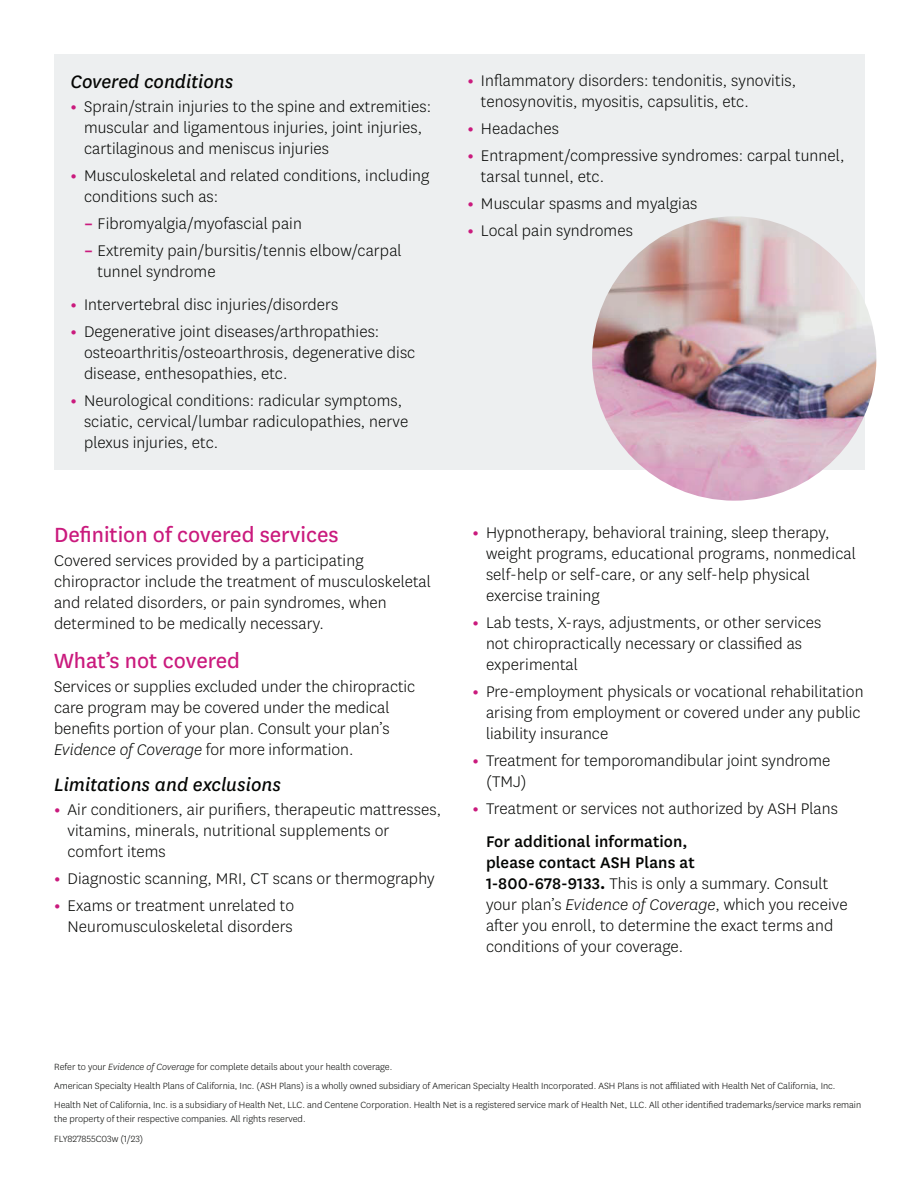
<style>
.page{position:relative;width:918px;height:1188px;background:#fff}
.page>*{position:absolute;margin:0;border:0;box-sizing:border-box;transform-origin:0 0}
.t1{font:24px "Centene Sans";color:#ca1a7d}
.t2{font:italic 21px "Centene Sans";color:#040503}
.t3{font:300 18px/21px "Centene Sans";letter-spacing:.005em;color:#040503}
.t4{font:300 10.5px/13.5px "Centene Sans";color:#040503}
.s1{font-weight:700;color:#ca1a7d}
.s2{font-style:italic}
.s3{font-weight:500}
.s4{font-weight:700}
</style>
<div class="page">
<div style="left:54px;top:54px;width:810px;height:416px;background:#edeff0"></div>
<img style="left:592px;top:216px;width:284px;height:285px;border-radius:50%">
<h4 class="t2" style="left:71px;top:68px;width:164px">Covered conditions</h4>
<p class="t3" style="left:84px;top:97px;width:349px;text-indent:-14px"><span class="s1">•</span> Sprain/strain injuries to the spine and extremities: muscular and ligamentous injuries, joint injuries, cartilaginous and meniscus injuries</p>
<p class="t3" style="left:84px;top:166px;width:347px;text-indent:-14px"><span class="s1">•</span> Musculoskeletal and related conditions, including conditions such as:</p>
<p class="t3" style="left:84px;top:214px;width:219px"><span class="s1">–</span> Fibromyalgia/myofascial pain</p>
<p class="t3" style="left:98px;top:241px;width:306px;text-indent:-14px"><span class="s1">–</span> Extremity pain/bursitis/tennis elbow/carpal tunnel syndrome</p>
<p class="t3" style="left:70px;top:295px;width:269px"><span class="s1">•</span> Intervertebral disc injuries/disorders</p>
<p class="t3" style="left:84px;top:322px;width:333px;text-indent:-14px"><span class="s1">•</span> Degenerative joint diseases/arthropathies: osteoarthritis/osteoarthrosis, degenerative disc disease, enthesopathies, etc.</p>
<p class="t3" style="left:84px;top:391px;width:326px;text-indent:-14px"><span class="s1">•</span> Neurological conditions: radicular symptoms, sciatic, cervical/lumbar radiculopathies, nerve plexus injuries, etc.</p>
<p class="t3" style="left:481px;top:71px;width:317px;text-indent:-13px"><span class="s1">•</span> Inflammatory disorders: tendonitis, synovitis, tenosynovitis, myositis, capsulitis, etc.</p>
<p class="t3" style="left:467px;top:119px;width:93px"><span class="s1">•</span> Headaches</p>
<p class="t3" style="left:481px;top:146px;width:365px;text-indent:-13px"><span class="s1">•</span> Entrapment/compressive syndromes: carpal tunnel, tarsal tunnel, etc.</p>
<p class="t3" style="left:467px;top:194px;width:231px"><span class="s1">•</span> Muscular spasms and myalgias</p>
<p class="t3" style="left:467px;top:221px;width:167px"><span class="s1">•</span> Local pain syndromes</p>
<h3 class="t1" style="left:54px;top:520px;width:286px">Definition of covered services</h3>
<p class="t3" style="left:54px;top:551px;width:378px">Covered services provided by a participating chiropractor include the treatment of musculoskeletal and related disorders, or pain syndromes, when determined to be medically necessary.</p>
<h3 class="t1" style="left:54px;top:646px;width:188px">What’s not covered</h3>
<p class="t3" style="left:54px;top:677px;width:363px">Services or supplies excluded under the chiropractic care program may be covered under the medical benefits portion of your plan. Consult your plan’s <span class="s2">Evidence ofCoverage</span> for more information.</p>
<h4 class="t2" style="left:54px;top:772px;width:229px">Limitations and exclusions</h4>
<p class="t3" style="left:68px;top:800px;width:375px;text-indent:-14px"><span class="s1">•</span> Air conditioners, air purifiers, therapeutic mattresses, vitamins, minerals, nutritional supplements or comfort items</p>
<p class="t3" style="left:54px;top:869px;width:382px"><span class="s1">•</span> Diagnostic scanning, MRI, CT scans or thermography</p>
<p class="t3" style="left:54px;top:896px;width:242px;text-align:right"><span class="s1">•</span> Exams or treatment unrelated to<br>Neuromusculoskeletal disorders</p>
<p class="t3" style="left:486px;top:523px;width:371px;text-indent:-14px"><span class="s1">•</span> Hypnotherapy, behavioral training, sleep therapy, weight programs, educational programs, nonmedical self-help or self-care, or any self-help physical exercise training</p>
<p class="t3" style="left:486px;top:613px;width:337px;text-indent:-13px"><span class="s1">•</span> Lab tests, X-rays, adjustments, or other services not chiropractically necessary or classified as experimental</p>
<p class="t3" style="left:486px;top:682px;width:379px;text-indent:-13px"><span class="s1">•</span> Pre-employment physicals or vocational rehabilitation arising from employment or covered under any public liability insurance</p>
<p class="t3" style="left:486px;top:751px;width:346px;text-indent:-13px"><span class="s1">•</span> Treatment for temporomandibular joint syndrome (TMJ)</p>
<p class="t3" style="left:473px;top:799px;width:367px"><span class="s1">•</span> Treatment or services not authorized by ASH Plans</p>
<p class="t3" style="left:486px;top:832px;width:363px"><span class="s3">For additional information,<br>please contact ASH Plans at<br>1-800-678-9133</span><span class="s4">.</span> This is only a summary. Consult your plan’s <span class="s2">Evidence ofCoverage</span>, which you receive after you enroll, to determine the exact terms and conditions of your coverage.</p>
<p class="t4" style="left:54px;top:1060px;width:340px">Refer to your <span class="s2">Evidence ofCoverage</span> for complete details about your health coverage.</p>
<p class="t4" style="left:54px;top:1080px;width:783px">American Specialty Health Plans of California, Inc. (ASH Plans) is a wholly owned subsidiary of American Specialty Health Incorporated. ASH Plans is not affiliated with Health Net of California, Inc.</p>
<p class="t4" style="left:54px;top:1099px;width:809px">Health Net of California, Inc. is a subsidiary of Health Net, LLC. and Centene Corporation. Health Net is a registered service mark of Health Net, LLC. All other identified trademarks/service marks remain the property of their respective companies. All rights reserved.</p>
<p class="t4" style="left:54px;top:1132px;width:90px">FLY827855C03w (1/23)</p>
</div>
